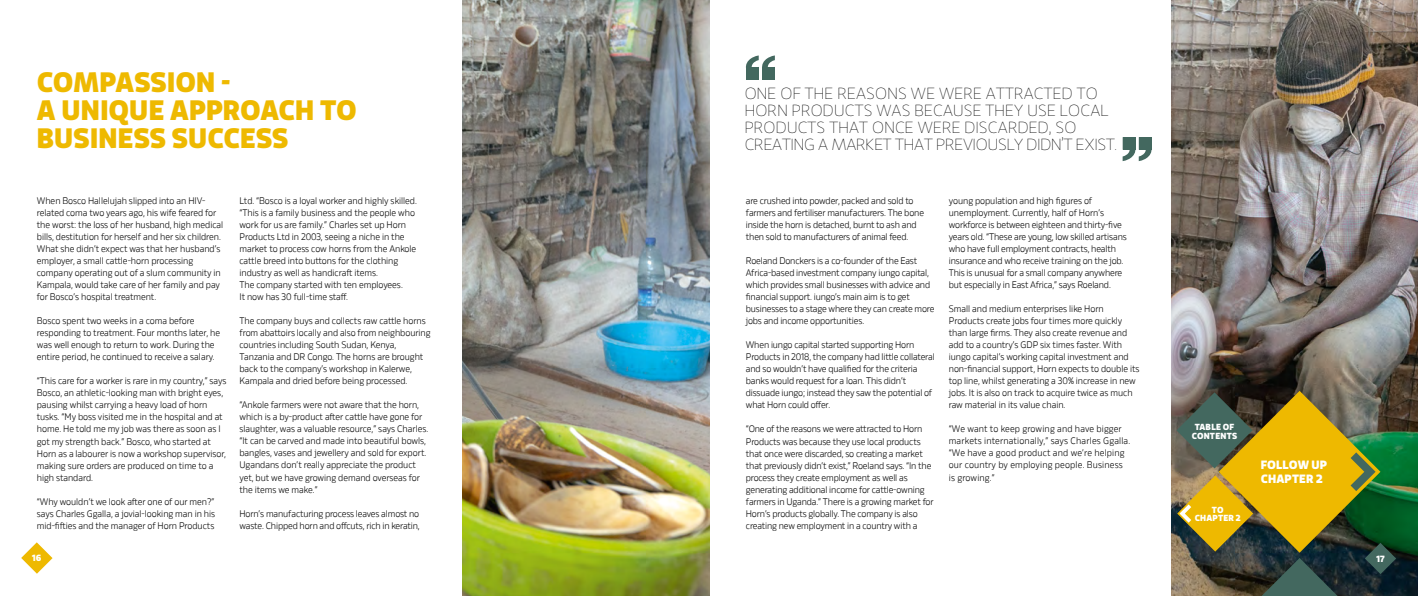
<style>
.page{position:relative;width:1418px;height:596px;background:#fff}
.page>*{position:absolute;margin:0;border:0;box-sizing:border-box;transform-origin:0 0}
.t1{font:700 28px/28px "Gloriola";color:#eeb900}
.t2{font:100 16px/17px "Gloriola Display";letter-spacing:.015em;color:#000}
.t3{font:700 12px/14px "Gloriola";letter-spacing:.01em;color:#fff}
.t4{font:700 10.1px "Gloriola";color:#fff}
.t5{font:300 9.5px/12px "Rleud";letter-spacing:-.01em;color:#000}
.t6{font:300 9.5px/12px "Rleud";letter-spacing:.015em;color:#000}
.t7{font:700 9px "Gloriola";color:#fff}
.t8{font:700 8.8px/8.7px "Gloriola";letter-spacing:.025em;color:#fff;text-align:center}
</style>
<div class="page">
<img style="left:1171px;top:0;width:246px;height:595px">
<img style="left:462px;top:0;width:247px;height:595px">
<svg style="left:21px;top:542px;width:32px;height:31px"></svg>
<svg style="left:746px;top:55px;width:29px;height:24px"></svg>
<svg style="left:1122px;top:137px;width:29px;height:24px"></svg>
<svg style="left:1176px;top:390px;width:220px;height:205px;background:#7b742c"></svg>
<h1 class="t1" style="left:37px;top:69px;width:321px">COMPASSION -<br>A UNIQUE APPROACH TO<br>BUSINESS SUCCESS</h1>
<p class="t5" style="left:37px;top:194px;width:188px">When Bosco Hallelujah slipped into an HIV&shy;related coma two years ago, his wife feared for the worst: the loss of her husband, high medical bills, destitution for herself and her six children.<br>What she didn’t expect was that her husband’s employer, a small cattle-horn processing company operating out of a slum community in Kampala, would take care of her family and pay for Bosco’s hospital treatment.</p>
<p class="t5" style="left:37px;top:314px;width:185px">Bosco spent two weeks in a coma before responding to treatment. Four months later, he was well enough to return to work. During the entire period, he continued to receive a salary.</p>
<p class="t5" style="left:37px;top:374px;width:191px">“This care for a worker is rare in my country,” says Bosco, an athletic-looking man with bright eyes, pausing whilst carrying a heavy load of horn tusks. “My boss visited me in the hospital and at home. He told me my job was there as soon as I got my strength back.” Bosco, who started at Horn as a labourer is now a workshop supervisor, making sure orders are produced on time to a high standard.</p>
<p class="t5" style="left:37px;top:494px;width:180px;text-align:justify">“Why wouldn’t we look after one of our men?” says Charles Ggalla, a jovial-looking man in his mid-fifties and the manager of Horn Products</p>
<p class="t5" style="left:239px;top:194px;width:179px">Ltd. “Bosco is a loyal worker and highly skilled. “This is a family business and the people who work for us are family.” Charles set up Horn Products Ltd in 2003, seeing a niche in the market to process cow horns from the Ankole cattle breed into buttons for the clothing industry as well as handicraft items.<br>The company started with ten employees.<br>It now has 30 full-time staff.</p>
<p class="t5" style="left:239px;top:314px;width:193px">The company buys and collects raw cattle horns from abattoirs locally and also from neighbouring countries including South Sudan, Kenya, Tanzania and DR Congo. The horns are brought back to the company’s workshop in Kalerwe, Kampala and dried before being processed.</p>
<p class="t5" style="left:239px;top:398px;width:190px">“Ankole farmers were not aware that the horn, which is a by-product after cattle have gone for slaughter, was a valuable resource,” says Charles. “It can be carved and made into beautiful bowls, bangles, vases and jewellery and sold for export.<br>Ugandans don’t really appreciate the product yet, but we have growing demand overseas for the items we make.”</p>
<p class="t5" style="left:239px;top:506px;width:182px">Horn’s manufacturing process leaves almost no waste. Chipped horn and offcuts, rich in keratin,</p>
<h2 class="t2" style="left:744px;top:85px;width:374px">ONE OF THE REASONS WE WERE ATTRACTED TO HORN PRODUCTS WAS BECAUSE THEY USE LOCAL PRODUCTS THAT ONCE WERE DISCARDED, SO CREATING A MARKET THAT PREVIOUSLY DIDN’T EXIST.</h2>
<p class="t5" style="left:746px;top:194px;width:180px">are crushed into powder, packed and sold to farmers and fertiliser manufacturers. The bone inside the horn is detached, burnt to ash and then sold to manufacturers of animal feed.</p>
<p class="t5" style="left:746px;top:254px;width:190px">Roeland Donckers is a co-founder of the East Africa-based investment company iungo capital, which provides small businesses with advice and financial support. iungo’s main aim is to get businesses to a stage where they can create more jobs and income opportunities.</p>
<p class="t5" style="left:746px;top:338px;width:190px">When iungo capital started supporting Horn Products in 2018, the company had little collateral and so wouldn’t have qualified for the criteria banks would request for a loan. This didn’t dissuade iungo; instead they saw the potential of what Horn could offer.</p>
<p class="t5" style="left:746px;top:422px;width:189px">“One of the reasons we were attracted to Horn Products was because they use local products that once were discarded, so creating a market that previously didn’t exist,” Roeland says. “In the process they create employment as well as generating additional income for cattle-owning farmers in Uganda.” There is a growing market for Horn’s products globally. The company is also creating new employment in a country with a</p>
<p class="t5" style="left:948px;top:194px;width:180px">young population and high figures of unemployment. Currently, half of Horn’s workforce is between eighteen and thirty-five years old. “These are young, low skilled artisans who have full employment contracts, health insurance and who receive training on the job.<br>This is unusual for a small company anywhere but especially in East Africa,” says Roeland.</p>
<p class="t5" style="left:948px;top:302px;width:192px">Small and medium enterprises like Horn Products create jobs four times more quickly than large firms. They also create revenue and add to a country’s GDP six times faster. With iungo capital’s working capital investment and non-financial support, Horn expects to double its top line, whilst generating a 30% increase in new jobs. It is also on track to acquire twice as much raw material in its value chain.</p>
<p class="t6" style="left:948px;top:422px;width:183px">“We want to keep growing and have bigger markets internationally,” says Charles Ggalla. “We have a good product and we’re helping our country by employing people. Business is growing.”</p>
<p class="t8" style="left:1191px;top:423px;width:47px">TABLE OF<br>CONTENTS</p>
<p class="t8" style="left:1194px;top:505px;width:48px">TO<br>CHAPTER 2</p>
<p class="t3" style="left:1260px;top:458px;width:68px">FOLLOW UP<br>CHAPTER 2</p>
<p class="t7" style="left:32px;top:552px;width:11px">16</p>
<p class="t7" style="left:1376px;top:552px;width:10px">17</p>
<p class="t4" style="left:32px;top:552px;width:12px">16</p>
<p class="t4" style="left:1376px;top:552px;width:11px">17</p>
</div>
